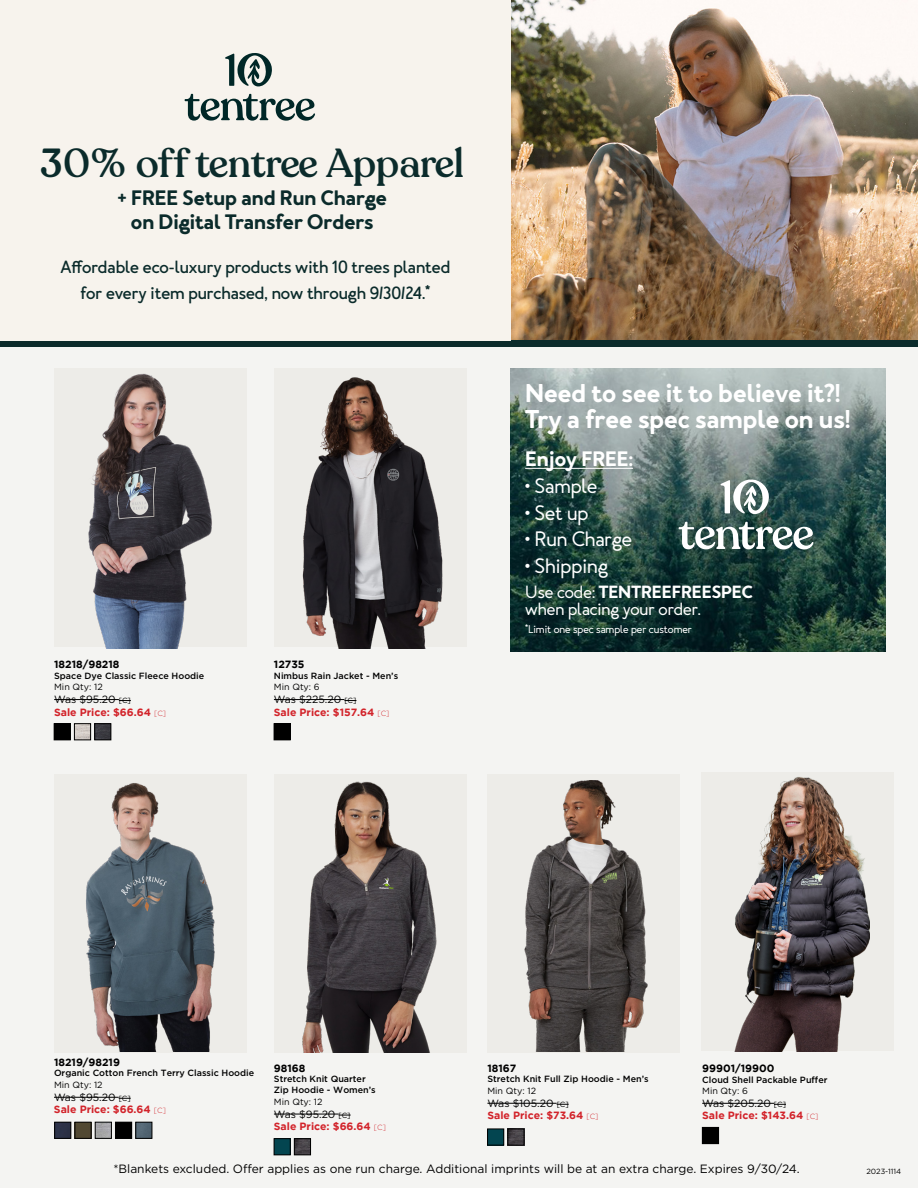
<style>
.page{position:relative;width:918px;height:1188px;background:#fff}
.page>*{position:absolute;margin:0;border:0;box-sizing:border-box;transform-origin:0 0}
.t1{font:500 40.5px "Reforesta";color:#0b2b2b}
.t2{font:700 24px/26.5px "Merlo Neue Round";color:#fff}
.t3{font:700 19.5px/23.7px "Merlo Neue Round";color:#0b2b2b;text-align:center}
.t4{font:19.5px "Merlo Neue Round";color:#fff}
.t5{font:700 19.5px "Merlo Neue Round";color:#fff}
.t6{font:500 16.5px/26.4px "Merlo Neue Round";color:#0b2b2b;text-align:center}
.t7{font:16.5px/17.5px "Merlo Neue Round";color:#fff}
.t8{font:12px "Gotham";color:#000}
.t9{font:700 10.5px/12.6px "Gotham";color:#d2232a}
.t10{font:700 10.5px "Gotham";color:#000}
.t11{font:10.5px "Merlo Neue Round";color:#fff}
.t12{font:500 9px/10.8px "Gotham";color:#000}
.t13{font:9px "Gotham";color:#000}
.t14{font:7.5px "Gotham";color:#000}
.s1{font-weight:400;color:#000}
.s2{font-weight:400;font-size:7.5px;color:#000}
.s3{font-weight:300;font-size:7.5px}
.s4{font-weight:700}
</style>
<div class="page">
<div style="left:0;top:341px;width:918px;height:847px;background:#f4f4f2"></div>
<hr style="left:54px;top:699px;width:65px;height:1px;background:#000">
<svg style="left:119px;top:700px;width:12px;height:1px"></svg>
<div style="left:54px;top:724px;width:16px;height:16px;background:#000"></div>
<img style="left:76px;top:726px;width:13px;height:12px">
<div style="left:74px;top:724px;width:17px;height:16px;border:1px solid #000"></div>
<img style="left:97px;top:726px;width:12px;height:12px">
<div style="left:95px;top:724px;width:16px;height:16px;border:1px solid #000"></div>
<div style="left:54px;top:369px;width:192px;height:278px;background:#edece8"></div>
<img style="left:88px;top:373px;width:124px;height:275px">
<hr style="left:702px;top:1103px;width:72px;height:1px;background:#000">
<svg style="left:774px;top:1104px;width:12px;height:1px"></svg>
<div style="left:702px;top:1127px;width:17px;height:17px;background:#000"></div>
<div style="left:701px;top:772px;width:192px;height:279px;background:#edece8"></div>
<img style="left:734px;top:777px;width:136px;height:275px">
<hr style="left:274px;top:699px;width:70px;height:1px;background:#000">
<svg style="left:344px;top:700px;width:12px;height:1px"></svg>
<div style="left:274px;top:724px;width:16px;height:16px;background:#000"></div>
<div style="left:274px;top:369px;width:192px;height:278px;background:#edece8"></div>
<img style="left:302px;top:377px;width:141px;height:271px">
<hr style="left:54px;top:1097px;width:65px;height:1px;background:#000">
<svg style="left:119px;top:1098px;width:12px;height:1px"></svg>
<img style="left:57px;top:1124px;width:12px;height:13px">
<div style="left:55px;top:1122px;width:16px;height:17px;border:1px solid #000"></div>
<img style="left:77px;top:1124px;width:12px;height:13px">
<div style="left:75px;top:1122px;width:16px;height:17px;border:1px solid #000"></div>
<img style="left:97px;top:1124px;width:13px;height:13px">
<div style="left:95px;top:1122px;width:17px;height:17px;border:1px solid #000"></div>
<div style="left:115px;top:1122px;width:17px;height:16px;background:#000"></div>
<div style="left:115px;top:1122px;width:17px;height:17px;border:1px solid #000"></div>
<img style="left:138px;top:1124px;width:12px;height:13px">
<div style="left:136px;top:1122px;width:16px;height:17px;border:1px solid #000"></div>
<div style="left:54px;top:774px;width:192px;height:278px;background:#edece8"></div>
<img style="left:86px;top:783px;width:129px;height:268px">
<div style="left:274px;top:774px;width:192px;height:278px;background:#edece8"></div>
<hr style="left:274px;top:1114px;width:65px;height:1px;background:#000">
<svg style="left:339px;top:1115px;width:12px;height:1px"></svg>
<div style="left:274px;top:1139px;width:16px;height:16px;background:#034550"></div>
<div style="left:274px;top:1139px;width:16px;height:16px;border:1px solid #000"></div>
<img style="left:296px;top:1141px;width:13px;height:12px">
<div style="left:294px;top:1139px;width:17px;height:16px;border:1px solid #000"></div>
<img style="left:302px;top:781px;width:135px;height:271px">
<div style="left:487px;top:774px;width:193px;height:278px;background:#edece8"></div>
<hr style="left:487px;top:1103px;width:70px;height:1px;background:#000">
<svg style="left:557px;top:1104px;width:12px;height:1px"></svg>
<div style="left:488px;top:1129px;width:16px;height:16px;background:#034550"></div>
<div style="left:487px;top:1129px;width:17px;height:16px;border:1px solid #000"></div>
<img style="left:510px;top:1131px;width:12px;height:12px">
<div style="left:508px;top:1129px;width:16px;height:16px;border:1px solid #000"></div>
<img style="left:524px;top:781px;width:124px;height:271px">
<img style="left:511px;top:1px;width:407px;height:340px">
<div style="left:0;top:341px;width:918px;height:6px;background:#0b2b2b"></div>
<div style="left:0;top:0;width:511px;height:341px;background:#f7f3ed"></div>
<img style="left:511px;top:369px;width:375px;height:283px">
<hr style="left:525px;top:468px;width:108px;height:1px;background:#fff">
<svg style="left:720px;top:479px;width:49px;height:36px"></svg>
<svg style="left:679px;top:522px;width:135px;height:27px"></svg>
<hr style="left:315px;top:55px;width:3px;height:34px;background:#002727">
<svg style="left:316px;top:59px;width:2px;height:26px"></svg>
<hr style="left:184px;top:53px;width:134px;height:1px;background:#30a9e0">
<hr style="left:184px;top:85px;width:134px;height:1px;background:#30a9e0">
<hr style="left:184px;top:93px;width:134px;height:1px;background:#30a9e0">
<hr style="left:315px;top:38px;width:1px;height:87px;background:#30a9e0">
<hr style="left:184px;top:38px;width:1px;height:87px;background:#30a9e0">
<hr style="left:184px;top:120px;width:134px;height:1px;background:#30a9e0">
<hr style="left:184px;top:38px;width:134px;height:1px;background:#30a9e0">
<svg style="left:225px;top:38px;width:47px;height:49px"></svg>
<svg style="left:185px;top:94px;width:130px;height:27px"></svg>
<h1 class="t1" style="left:39px;top:138px;width:425px">30% off tentree Apparel</h1>
<h3 class="t3" style="left:117px;top:186px;width:271px">+ FREE Setup and Run Charge on Digital Transfer Orders</h3>
<h3 class="t6" style="left:60px;top:254px;width:391px">Affordable eco-luxury products with 10 trees planted for every item purchased, now through 9/30/24.*</h3>
<p class="t10" style="left:54px;top:658px;width:67px">18218/98218</p>
<p class="t12" style="left:54px;top:670px;width:152px">Space Dye Classic Fleece Hoodie</p>
<p class="t13" style="left:54px;top:682px;width:50px">Min Qty: 12</p>
<p class="t9" style="left:54px;top:693px;width:113px"><span class="s1">Was $95.20</span> <span class="s2">[C]<br></span>Sale Price: $66.64 <span class="s3">[C]</span></p>
<p class="t10" style="left:274px;top:658px;width:32px">12735</p>
<p class="t12" style="left:274px;top:670px;width:126px">Nimbus Rain Jacket - Men’s</p>
<p class="t13" style="left:274px;top:682px;width:47px">Min Qty: 6</p>
<p class="t9" style="left:274px;top:693px;width:117px"><span class="s1">Was $225.20</span> <span class="s2">[C]<br></span>Sale Price: $157.64 <span class="s3">[C]</span></p>
<h2 class="t2" style="left:525px;top:380px;width:327px">Need to see it to believe it?!<br>Try a free spec sample on us!</h2>
<h3 class="t5" style="left:525px;top:446px;width:109px">Enjoy FREE:</h3>
<h3 class="t4" style="left:525px;top:474px;width:74px">• Sample</h3>
<h3 class="t4" style="left:525px;top:500px;width:65px">• Set up</h3>
<h3 class="t4" style="left:525px;top:527px;width:108px">• Run Charge</h3>
<h3 class="t4" style="left:525px;top:554px;width:84px">• Shipping</h3>
<h3 class="t7" style="left:525px;top:583px;width:229px">Use code: <span class="s4">TENTREEFREESPEC </span>when placing your order.</h3>
<p class="t11" style="left:525px;top:623px;width:168px">*Limit one spec sample per customer</p>
<p class="t10" style="left:54px;top:1056px;width:68px">18219/98219</p>
<p class="t12" style="left:54px;top:1068px;width:202px">Organic Cotton French Terry Classic Hoodie</p>
<p class="t13" style="left:54px;top:1079px;width:50px">Min Qty: 12</p>
<p class="t9" style="left:54px;top:1090px;width:113px"><span class="s1">Was $95.20</span> <span class="s2">[C]<br></span>Sale Price: $66.64 <span class="s3">[C]</span></p>
<p class="t10" style="left:274px;top:1062px;width:33px">98168</p>
<p class="t12" style="left:274px;top:1074px;width:103px">Stretch Knit Quarter<br>Zip Hoodie - Women’s</p>
<p class="t13" style="left:274px;top:1096px;width:50px">Min Qty: 12</p>
<p class="t9" style="left:274px;top:1107px;width:113px"><span class="s1">Was $95.20</span> <span class="s2">[C]<br></span>Sale Price: $66.64 <span class="s3">[C]</span></p>
<p class="t10" style="left:487px;top:1062px;width:30px">18167</p>
<p class="t12" style="left:487px;top:1074px;width:163px">Stretch Knit Full Zip Hoodie - Men’s</p>
<p class="t13" style="left:487px;top:1085px;width:50px">Min Qty: 12</p>
<p class="t9" style="left:487px;top:1096px;width:113px"><span class="s1">Was $105.20</span> <span class="s2">[C]<br></span>Sale Price: $73.64 <span class="s3">[C]</span></p>
<p class="t10" style="left:702px;top:1062px;width:74px">99901/19900</p>
<p class="t12" style="left:702px;top:1074px;width:127px">Cloud Shell Packable Puffer</p>
<p class="t13" style="left:702px;top:1085px;width:47px">Min Qty: 6</p>
<p class="t9" style="left:702px;top:1097px;width:118px"><span class="s1">Was $205.20</span> <span class="s2">[C]<br></span>Sale Price: $143.64 <span class="s3">[C]</span></p>
<p class="t8" style="left:113px;top:1161px;width:688px">*Blankets excluded. Offer applies as one run charge. Additional imprints will be at an extra charge. Expires 9/30/24.</p>
<p class="t14" style="left:866px;top:1167px;width:36px">2023-1114</p>
</div>
